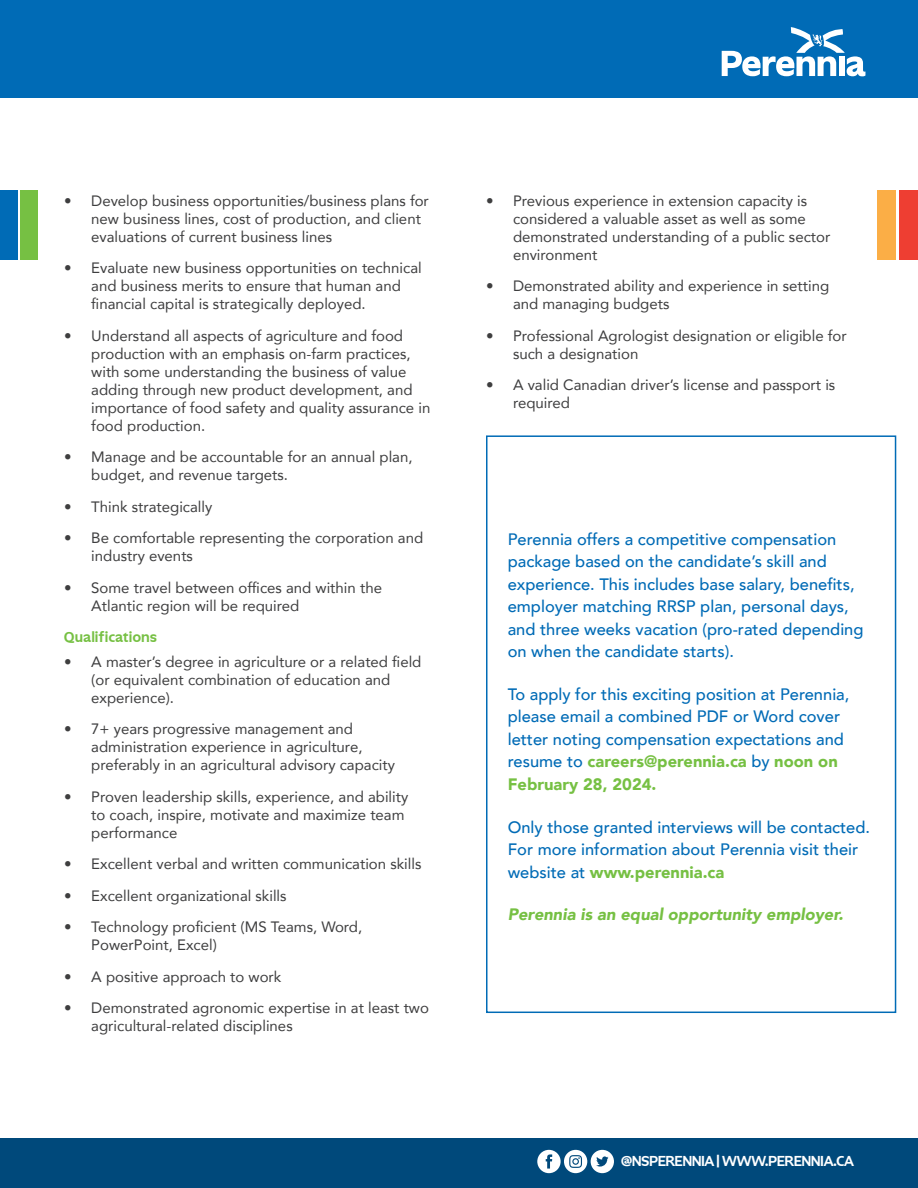
<style>
.page{position:relative;width:918px;height:1188px;background:#fff}
.page>*{position:absolute;margin:0;border:0;box-sizing:border-box;transform-origin:0 0}
.t1{font:500 16.5px/22.5px "Avenir";color:#006bb6}
.t2{font:italic 900 16.5px "Avenir";color:#76c043}
.t3{font:15px/18px "Avenir";color:#3e3e3f}
.t4{font:700 15px "Ghost";color:#fff}
.t5{font:700 15px "Ghost";letter-spacing:.04em;color:#76c043}
.s1{font-weight:900;color:#76c043}
</style>
<div class="page">
<div style="left:0;top:1138px;width:918px;height:50px;background:#00497b"></div>
<div style="left:0;top:0;width:918px;height:97px;background:#006bb6"></div>
<svg style="left:722px;top:27px;width:143px;height:49px"></svg>
<div style="left:591px;top:1150px;width:23px;height:23px;background:#fff;border-radius:12px"></div>
<svg style="left:596px;top:1156px;width:13px;height:11px"></svg>
<div style="left:537px;top:1150px;width:24px;height:23px;background:#fff;border-radius:12px"></div>
<svg style="left:546px;top:1154px;width:6px;height:15px"></svg>
<div style="left:564px;top:1150px;width:23px;height:23px;background:#fff;border-radius:12px"></div>
<svg style="left:569px;top:1155px;width:13px;height:13px"></svg>
<div style="left:900px;top:191px;width:18px;height:69px;background:#ee3e32"></div>
<div style="left:20px;top:191px;width:18px;height:69px;background:#76c043"></div>
<div style="left:878px;top:191px;width:18px;height:69px;background:#fbae46"></div>
<div style="left:0;top:191px;width:17px;height:69px;background:#006bb6"></div>
<div style="left:486px;top:435px;width:410px;height:578px;border:2px solid #006bb6"></div>
<p class="t3" style="left:91px;top:191px;width:339px;text-indent:-27px">• Develop business opportunities/business plans for new business lines, cost of production, and client evaluations of current business lines</p>
<p class="t3" style="left:91px;top:258px;width:332px;text-indent:-27px">• Evaluate new business opportunities on technical and business merits to ensure that human and financial capital is strategically deployed.</p>
<p class="t3" style="left:91px;top:326px;width:341px;text-indent:-27px">• Understand all aspects of agriculture and food production with an emphasis on-farm practices, with some understanding the business of value adding through new product development, and importance of food safety and quality assurance in food production.</p>
<p class="t3" style="left:91px;top:447px;width:323px;text-indent:-27px">• Manage and be accountable for an annual plan, budget, and revenue targets.</p>
<p class="t3" style="left:64px;top:497px;width:150px">• Think strategically</p>
<p class="t3" style="left:91px;top:528px;width:333px;text-indent:-27px">• Be comfortable representing the corporation and industry events</p>
<p class="t3" style="left:91px;top:578px;width:292px;text-indent:-27px">• Some travel between offices and within the<br>Atlantic region will be required</p>
<p class="t5" style="left:64px;top:628px;width:94px">Qualifications</p>
<p class="t3" style="left:91px;top:652px;width:332px;text-indent:-27px">• A master’s degree in agriculture or a related field (or equivalent combination of education and experience).</p>
<p class="t3" style="left:91px;top:720px;width:305px;text-indent:-27px">• 7+ years progressive management and administration experience in agriculture, preferably in an agricultural advisory capacity</p>
<p class="t3" style="left:91px;top:787px;width:319px;text-indent:-27px">• Proven leadership skills, experience, and ability to coach, inspire, motivate and maximize team performance</p>
<p class="t3" style="left:64px;top:855px;width:359px">• Excellent verbal and written communication skills</p>
<p class="t3" style="left:64px;top:886px;width:224px">• Excellent organizational skills</p>
<p class="t3" style="left:91px;top:918px;width:272px;text-indent:-27px">• Technology proficient (MS Teams, Word,<br>PowerPoint, Excel)</p>
<p class="t3" style="left:64px;top:967px;width:219px">• A positive approach to work</p>
<p class="t3" style="left:91px;top:999px;width:339px;text-indent:-27px">• Demonstrated agronomic expertise in at least two agricultural-related disciplines</p>
<p class="t3" style="left:513px;top:191px;width:319px;text-indent:-27px">• Previous experience in extension capacity is considered a valuable asset as well as some demonstrated understanding of a public sector environment</p>
<p class="t3" style="left:513px;top:276px;width:318px;text-indent:-27px">• Demonstrated ability and experience in setting and managing budgets</p>
<p class="t3" style="left:513px;top:326px;width:335px;text-indent:-27px">• Professional Agrologist designation or eligible for such a designation</p>
<p class="t3" style="left:513px;top:375px;width:324px;text-indent:-27px">• A valid Canadian driver’s license and passport is required</p>
<p class="t1" style="left:508px;top:527px;width:357px">Perennia offers a competitive compensation package based on the candidate’s skill and experience. This includes base salary, benefits, employer matching RRSP plan, personal days, and three weeks vacation (pro-rated depending on when the candidate starts).</p>
<p class="t1" style="left:508px;top:682px;width:343px">To apply for this exciting position at Perennia, please email a combined PDF or Word cover letter noting compensation expectations and resume to <span class="s1">careers@perennia.ca</span> by <span class="s1">noon on February 28, 2024.</span></p>
<p class="t1" style="left:508px;top:815px;width:364px">Only those granted interviews will be contacted.<br>For more information about Perennia visit their website at <span class="s1">www.perennia.ca</span></p>
<p class="t2" style="left:508px;top:901px;width:337px">Perennia is an equal opportunity employer.</p>
<p class="t4" style="left:621px;top:1151px;width:234px">@NSPERENNIA | WWW.PERENNIA.CA</p>
</div>
